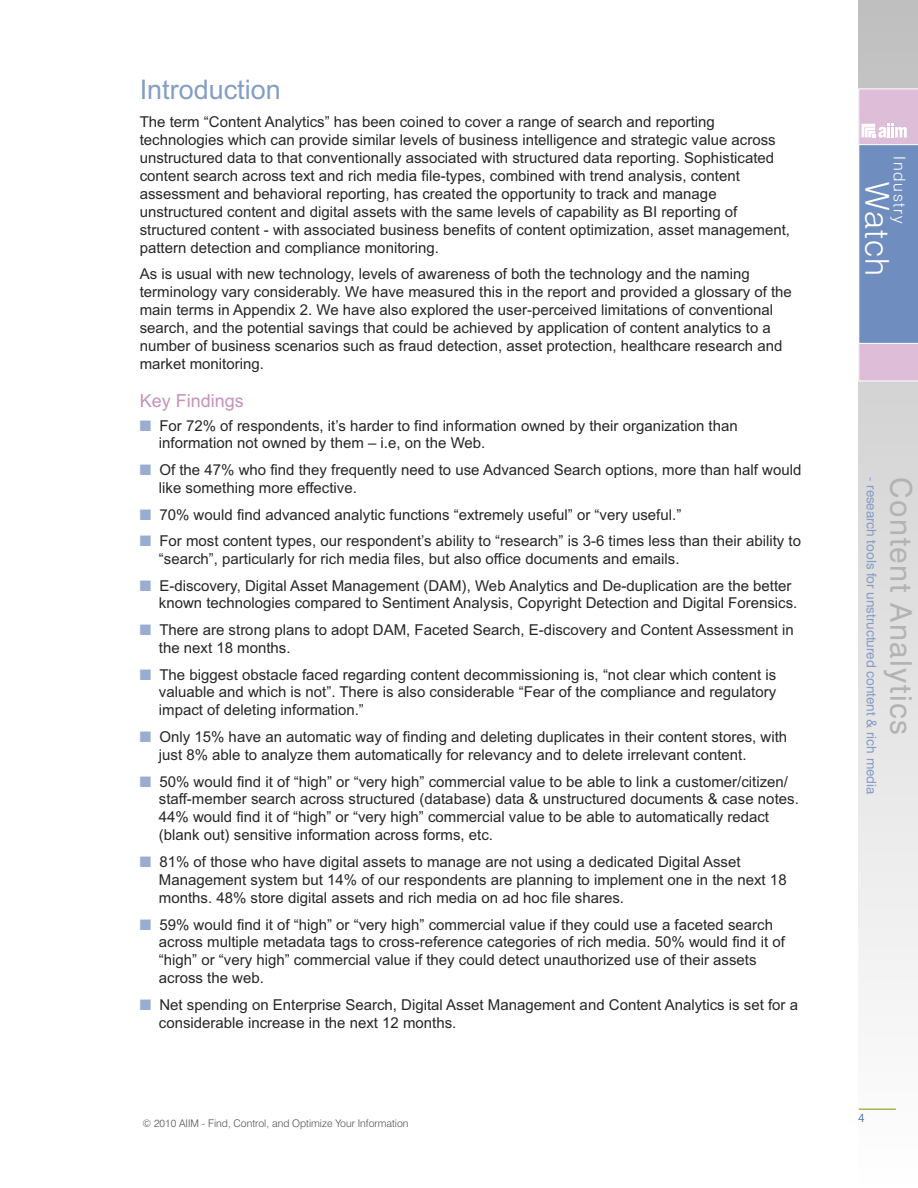
<style>
.page{position:relative;width:918px;height:1188px;background:#fff}
.page>*{position:absolute;margin:0;border:0;box-sizing:border-box;transform-origin:0 0}
.t1{font:300 33px "Swiss 721 BT";letter-spacing:.04em;color:#fff}
.t2{font:29.85px "Swiss 721 BT";letter-spacing:.05em;color:#b4b3b3}
.t3{font:27px "Arial";color:#849dc7}
.t4{font:18px "Arial";color:#c692bc}
.t5{font:300 16.2px "Swiss 721 BT";letter-spacing:.1em;color:#fff}
.t6{font:15px/18px "Arial";color:#272627}
.t7{font:13.35px "Swiss 721 BT";color:#849dc7}
.t8{font:300 12px "Swiss 721 BT";color:#325ca2}
.t9{font:300 10.5px "Swiss 721 BT";color:#525152}
.s1{color:#98add1}
</style>
<div class="page">
<svg style="left:859px;top:0;width:59px;height:999px"></svg>
<svg style="left:858px;top:88px;width:60px;height:293px;background:#9aa4ca"></svg>
<hr style="left:859px;top:1108px;width:37px;height:2px;background:#9bbb48">
<h3 class="t3" style="left:140px;top:80px;width:143px">Introduction</h3>
<p class="t6" style="left:140px;top:114px;width:652px">The term “Content Analytics” has been coined to cover a range of search and reporting technologies which can provide similar levels of business intelligence and strategic value across unstructured data to that conventionally associated with structured data reporting. Sophisticated content search across text and rich media file-types, combined with trend analysis, content assessment and behavioral reporting, has created the opportunity to track and manage unstructured content and digital assets with the same levels of capability as BI reporting of structured content - with associated business benefits of content optimization, asset management, pattern detection and compliance monitoring.</p>
<p class="t6" style="left:140px;top:267px;width:654px">As is usual with new technology, levels of awareness of both the technology and the naming terminology vary considerably. We have measured this in the report and provided a glossary of the main terms in Appendix 2. We have also explored the user-perceived limitations of conventional search, and the potential savings that could be achieved by application of content analytics to a number of business scenarios such as fraud detection, asset protection, healthcare research and market monitoring.</p>
<p class="t4" style="left:140px;top:394px;width:106px">Key Findings</p>
<p class="t6" style="left:159px;top:418px;width:580px;line-height:17.5px;text-indent:-19px"><span class="s1">■</span> For 72% of respondents, it’s harder to find information owned by their organization than information not owned by them – i.e, on the Web.</p>
<p class="t6" style="left:159px;top:463px;width:644px;line-height:17.5px;text-indent:-19px"><span class="s1">■</span> Of the 47% who find they frequently need to use Advanced Search options, more than half would like something more effective.</p>
<p class="t6" style="left:140px;top:507px;width:543px"><span class="s1">■</span> 70% would find advanced analytic functions “extremely useful” or “very useful.”</p>
<p class="t6" style="left:159px;top:534px;width:644px;line-height:17.5px;text-indent:-19px"><span class="s1">■</span> For most content types, our respondent’s ability to “research” is 3-6 times less than their ability to “search”, particularly for rich media files, but also office documents and emails.</p>
<p class="t6" style="left:159px;top:578px;width:640px;line-height:17.5px;text-indent:-19px"><span class="s1">■</span> E-discovery, Digital Asset Management (DAM), Web Analytics and De-duplication are the better known technologies compared to Sentiment Analysis, Copyright Detection and Digital Forensics.</p>
<p class="t6" style="left:159px;top:623px;width:637px;line-height:17.5px;text-indent:-19px"><span class="s1">■</span> There are strong plans to adopt DAM, Faceted Search, E-discovery and Content Assessment in the next 18 months.</p>
<p class="t6" style="left:159px;top:667px;width:619px;text-align:justify;text-indent:-19px"><span class="s1">■</span> The biggest obstacle faced regarding content decommissioning is, “not clear which content is valuable and which is not”. There is also considerable “Fear of the compliance and regulatory impact of deleting information.”</p>
<p class="t6" style="left:159px;top:730px;width:630px;line-height:17.5px;text-indent:-19px"><span class="s1">■</span> Only 15% have an automatic way of finding and deleting duplicates in their content stores, with just 8% able to analyze them automatically for relevancy and to delete irrelevant content.</p>
<p class="t6" style="left:159px;top:774px;width:642px;text-indent:-19px"><span class="s1">■</span> 50% would find it of “high” or “very high” commercial value to be able to link a customer/citizen/ staff-member search across structured (database) data &amp; unstructured documents &amp; case notes.<br>44% would find it of “high” or “very high” commercial value to be able to automatically redact (blank out) sensitive information across forms, etc.</p>
<p class="t6" style="left:159px;top:855px;width:629px;text-indent:-19px"><span class="s1">■</span> 81% of those who have digital assets to manage are not using a dedicated Digital Asset<br>Management system but 14% of our respondents are planning to implement one in the next 18 months. 48% store digital assets and rich media on ad hoc file shares.</p>
<p class="t6" style="left:159px;top:917px;width:628px;text-indent:-19px"><span class="s1">■</span> 59% would find it of “high” or “very high” commercial value if they could use a faceted search across multiple metadata tags to cross-reference categories of rich media. 50% would find it of “high” or “very high” commercial value if they could detect unauthorized use of their assets across the web.</p>
<p class="t6" style="left:159px;top:998px;width:641px;line-height:17.5px;text-indent:-19px"><span class="s1">■</span> Net spending on Enterprise Search, Digital Asset Management and Content Analytics is set for a considerable increase in the next 12 months.</p>
<p class="t9" style="left:143px;top:1120px;width:268px">© 2010 AIIM - Find, Control, and Optimize Your Information</p>
<p class="t5" style="left:906px;top:156px;width:68px;rotate:90deg">Industry</p>
<h1 class="t1" style="left:889px;top:182px;width:96px;rotate:90deg">Watch</h1>
<p class="t7" style="left:876px;top:477px;width:318px;rotate:90deg">- research tools for unstructured content &amp; rich media</p>
<h2 class="t2" style="left:912px;top:477px;width:259px;rotate:90deg">Content Analytics</h2>
<p class="t8" style="left:858px;top:1113px;width:8px">4</p>
</div>
